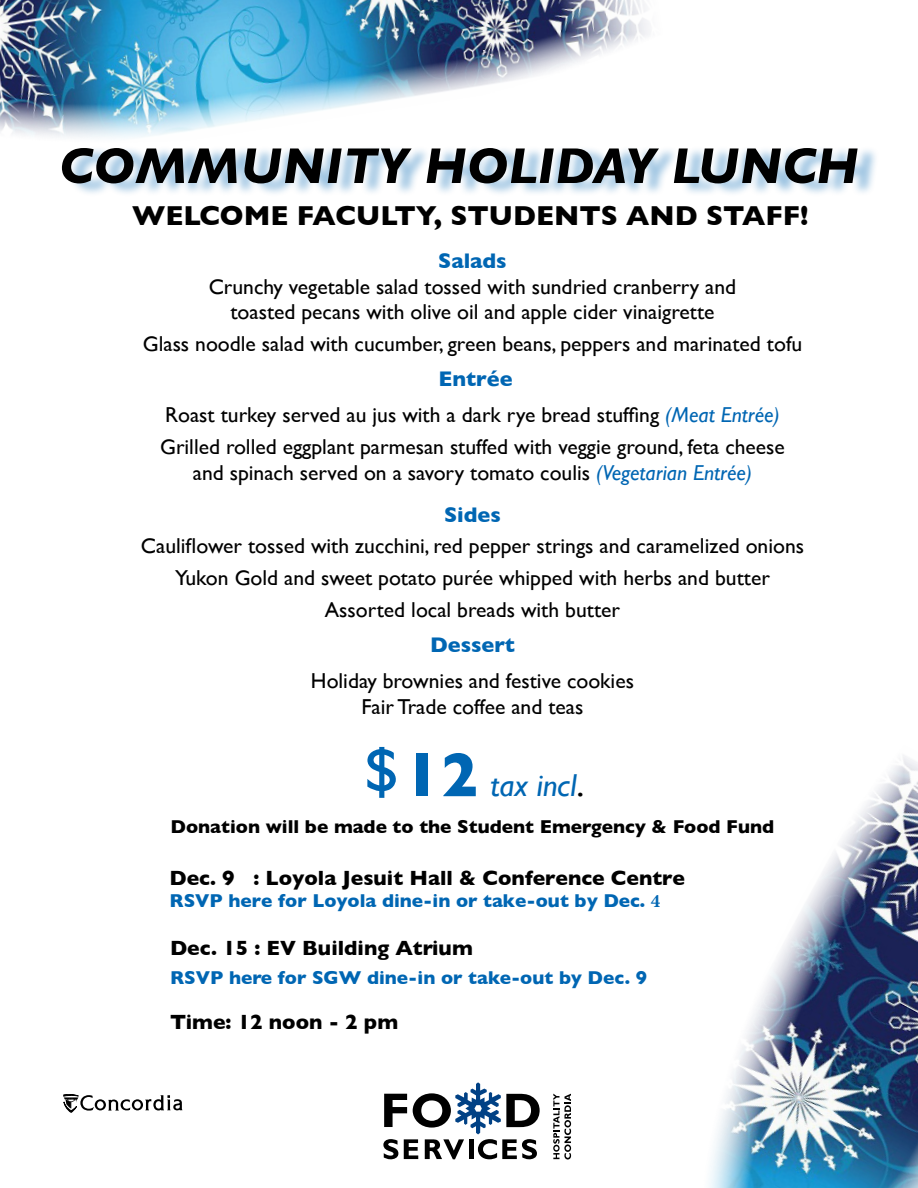
<style>
.page{position:relative;width:918px;height:1188px;background:#fff}
.page>*{position:absolute;margin:0;border:0;box-sizing:border-box;transform-origin:0 0}
.t1{font:italic 700 51px "Gill Sans";color:#000}
.t2{font:italic 31.8px "Gill Sans";color:#0066b3}
.t3{font:700 27.9px "Gill Sans";color:#000}
.t4{font:21.6px/26px "Gill Sans";color:#000;text-align:center}
.t5{font:700 21.6px "Gill Sans";color:#0066b3}
.t6{font:700 21px "Gill Sans";color:#000}
.t7{font:700 19.05px "Gill Sans";color:#000}
.t8{font:700 19.05px "Gill Sans";color:#0066b3}
.t9{font:700 18.9px "Gill Sans";color:#0066b3}
.s1{font-weight:700;color:#0066b3}
.s2{font-style:italic;color:#0066b3}
.s3{font-weight:700;font-style:normal;font-size:63px}
.s4{font-style:normal;font-size:36px;color:#000}
.s5{font-family:"Minion Pro"}
</style>
<div class="page">
<div style="left:67px;top:146px;width:812px;height:51px;background:#0066b3;opacity:.39"></div>
<img style="left:0;top:0;width:673px;height:148px">
<svg style="left:553px;top:1094px;width:18px;height:66px"></svg>
<svg style="left:383px;top:1082px;width:157px;height:77px"></svg>
<svg style="left:64px;top:1094px;width:119px;height:18px"></svg>
<img style="left:709px;top:755px;width:209px;height:433px">
<h1 class="t1" style="left:59px;top:136px;width:801px">COMMUNITY HOLIDAY LUNCH</h1>
<p class="t3" style="left:132px;top:193px;width:678px">WELCOME FACULTY, STUDENTS AND STAFF!</p>
<p class="t5" style="left:438px;top:244px;width:70px">Salads</p>
<p class="t4" style="left:209px;top:273px;width:529px;line-height:25.3px">Crunchy vegetable salad tossed with sundried cranberry and toasted pecans with olive oil and apple cider vinaigrette</p>
<p class="t4" style="left:143px;top:330px;width:661px">Glass noodle salad with cucumber, green beans, peppers and marinated tofu</p>
<p class="t4" style="left:165px;top:361px;width:616px;line-height:35.5px"><span class="s1">Entrée<br></span>Roast turkey served au jus with a dark rye bread stuffing <span class="s2">(Meat Entrée)</span></p>
<p class="t4" style="left:160px;top:433px;width:626px">Grilled rolled eggplant parmesan stuffed with veggie ground, feta cheese and spinach served on a savory tomato coulis <span class="s2">(Vegetarian Entrée)</span></p>
<p class="t5" style="left:444px;top:497px;width:58px">Sides</p>
<p class="t4" style="left:141px;top:530px;width:665px;line-height:31.8px">Cauliflower tossed with zucchini, red pepper strings and caramelized onions<br>Yukon Gold and sweet potato purée whipped with herbs and butter<br>Assorted local breads with butter</p>
<p class="t5" style="left:430px;top:628px;width:86px">Dessert</p>
<p class="t4" style="left:311px;top:667px;width:325px">Holiday brownies and festive cookies<br>Fair Trade coffee and teas</p>
<h2 class="t2" style="left:364px;top:767px;width:222px"><sup>$</sup><span class="s3">12</span> tax incl<span class="s4">.</span></h2>
<p class="t7" style="left:171px;top:811px;width:605px">Donation will be made to the Student Emergency &amp; Food Fund</p>
<p class="t6" style="left:170px;top:861px;width:517px">Dec. 9 : Loyola Jesuit Hall &amp; Conference Centre</p>
<p class="t9" style="left:170px;top:886px;width:492px">RSVP here for Loyola dine-in or take-out by Dec. <span class="s5">4</span></p>
<p class="t6" style="left:170px;top:931px;width:304px">Dec. 15 : EV Building Atrium</p>
<p class="t8" style="left:170px;top:963px;width:478px">RSVP here for SGW dine-in or take-out by Dec. 9</p>
<p class="t6" style="left:170px;top:1005px;width:230px">Time: 12 noon - 2 pm</p>
</div>
